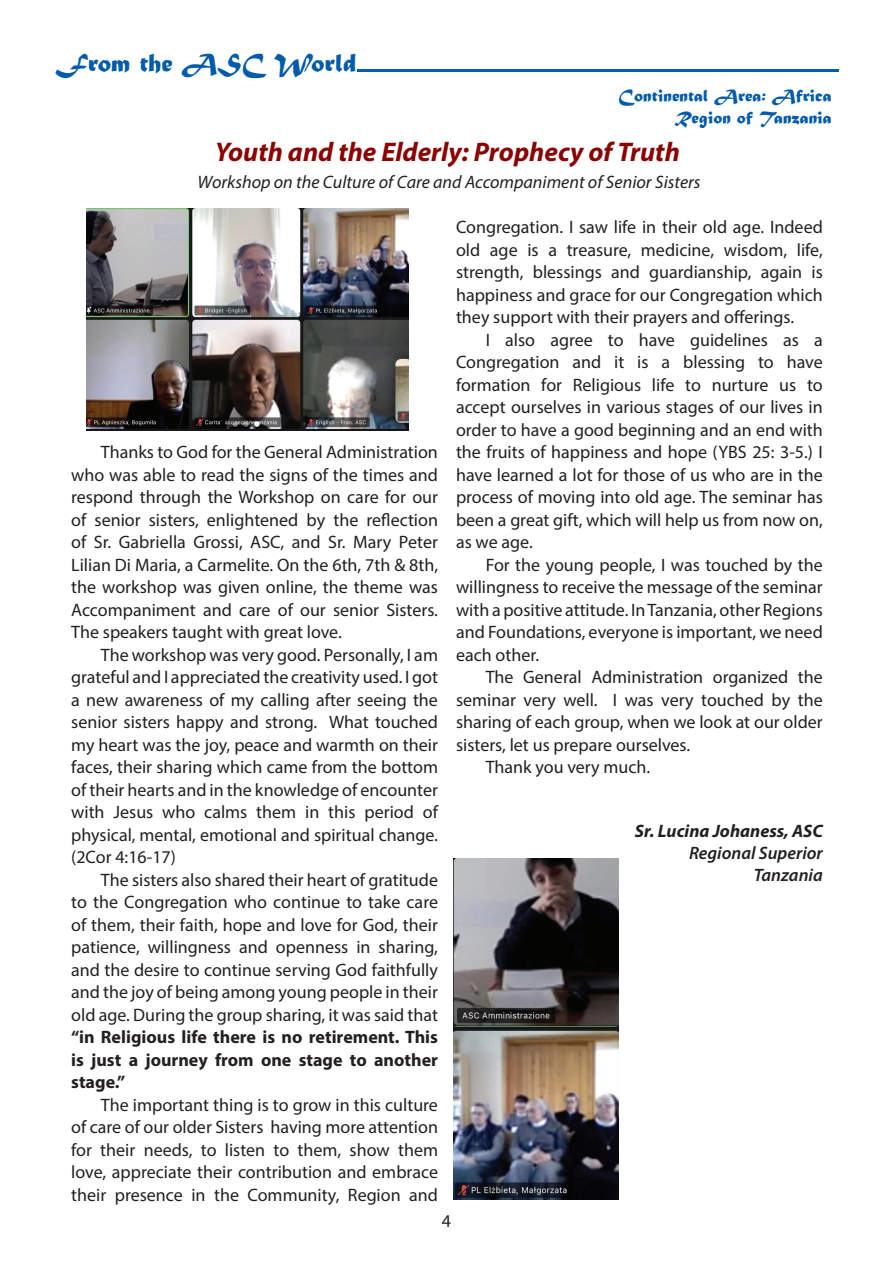
<style>
.page{position:relative;width:893px;height:1263px;background:#fff}
.page>*{position:absolute;margin:0;border:0;box-sizing:border-box;transform-origin:0 0}
.t1{font:italic 700 27px "Myriad Pro";color:#8b0202}
.t2{font:27px "Matura MT Script Capitals";color:#015aaa}
.t3{font:18px/22.5px "Myriad Pro";color:#231f20;text-align:justify}
.t4{font:700 18px/22.5px "Myriad Pro";color:#231f20;text-align:justify}
.t5{font:italic 18px "Myriad Pro";color:#231f20}
.t6{font:18px/21.6px "Matura MT Script Capitals";color:#015aaa;text-align:right}
.t7{font:italic 600 18px/21.6px "Myriad Pro";color:#231f20;text-align:right}
.t8{font:italic 700 18px "Myriad Pro";color:#231f20}
</style>
<div class="page">
<img style="left:454px;top:858px;width:165px;height:168px">
<img style="left:86px;top:208px;width:322px;height:223px">
<img style="left:454px;top:1026px;width:165px;height:173px">
<svg style="left:357px;top:70px;width:482px;height:2px"></svg>
<h1 class="t2" style="left:55px;top:46px;width:303px">From the ASC World</h1>
<p class="t6" style="left:618px;top:87px;width:215px">Continental Area: Africa<br>Region of Tanzania</p>
<h1 class="t1" style="left:215px;top:134px;width:466px">Youth and the Elderly: Prophecy of Truth</h1>
<p class="t5" style="left:198px;top:170px;width:504px">Workshop on the Culture of Care and Accompaniment of Senior Sisters</p>
<p class="t3" style="left:71px;top:441px;width:368px;text-indent:30px">Thanks to God for the General Administration who was able to read the signs of the times and respond through the Workshop on care for our of senior sisters, enlightened by the reflection of Sr. Gabriella Grossi, ASC, and Sr. Mary Peter Lilian Di Maria, a Carmelite. On the 6th, 7th &amp; 8th, the workshop was given online, the theme was Accompaniment and care of our senior Sisters.<br>The speakers taught with great love.</p>
<p class="t3" style="left:71px;top:643px;width:368px;text-indent:30px">The workshop was very good. Personally, I am grateful and I appreciated the creativity used. I got a new awareness of my calling after seeing the senior sisters happy and strong. What touched my heart was the joy, peace and warmth on their faces, their sharing which came from the bottom of their hearts and in the knowledge of encounter with Jesus who calms them in this period of physical, mental, emotional and spiritual change. (2Cor 4:16-17)</p>
<p class="t3" style="left:71px;top:868px;width:368px;text-indent:30px">The sisters also shared their heart of gratitude to the Congregation who continue to take care of them, their faith, hope and love for God, their patience, willingness and openness in sharing, and the desire to continue serving God faithfully and the joy of being among young people in their old age. During the group sharing, it was said that</p>
<p class="t4" style="left:71px;top:1025px;width:368px">“in Religious life there is no retirement. This is just a journey from one stage to another stage.”</p>
<p class="t3" style="left:71px;top:1093px;width:368px;text-indent:30px">The important thing is to grow in this culture of care of our older Sisters having more attention for their needs, to listen to them, show them love, appreciate their contribution and embrace their presence in the Community, Region and</p>
<p class="t3" style="left:456px;top:216px;width:368px">Congregation. I saw life in their old age. Indeed old age is a treasure, medicine, wisdom, life, strength, blessings and guardianship, again is happiness and grace for our Congregation which they support with their prayers and offerings.</p>
<p class="t3" style="left:456px;top:328px;width:368px;text-indent:30px">I also agree to have guidelines as a Congregation and it is a blessing to have formation for Religious life to nurture us to accept ourselves in various stages of our lives in order to have a good beginning and an end with the fruits of happiness and hope (YBS 25: 3-5.) I have learned a lot for those of us who are in the process of moving into old age. The seminar has been a great gift, which will help us from now on, as we age.</p>
<p class="t3" style="left:456px;top:553px;width:368px;text-indent:30px">For the young people, I was touched by the willingness to receive the message of the seminar with a positive attitude. In Tanzania, other Regions and Foundations, everyone is important, we need each other.</p>
<p class="t3" style="left:486px;top:666px;width:338px">The General Administration organized the</p>
<p class="t3" style="left:456px;top:688px;width:368px">seminar very well. I was very touched by the</p>
<p class="t3" style="left:456px;top:711px;width:368px">sharing of each group, when we look at our older</p>
<p class="t3" style="left:456px;top:733px;width:236px">sisters, let us prepare ourselves.</p>
<p class="t3" style="left:486px;top:756px;width:166px">Thank you very much.</p>
<p class="t8" style="left:635px;top:820px;width:189px">Sr. Lucina Johaness, ASC</p>
<p class="t7" style="left:689px;top:842px;width:135px">Regional Superior<br>Tanzania</p>
<p class="t3" style="left:442px;top:1209px;width:11px">4</p>
</div>
